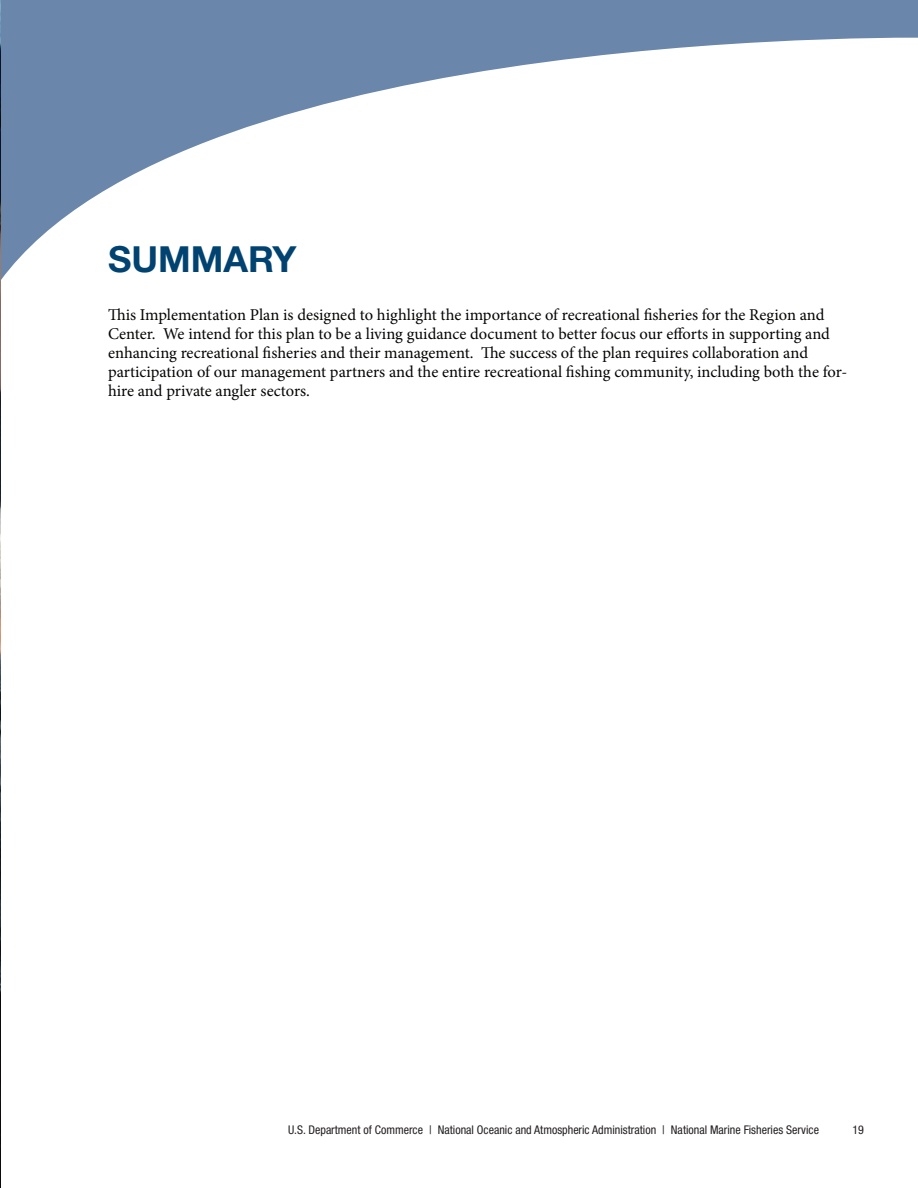
<style>
.page{position:relative;width:918px;height:1188px;background:#fff}
.page>*{position:absolute;margin:0;border:0;box-sizing:border-box;transform-origin:0 0}
.t1{font:700 36px "Helvetica Neue LT Std";color:#004270}
.t2{font:16.5px/18.9px "Minion Pro";color:#040503}
.t3{font:condensed 12px "Helvetica Neue LT Std";color:#231f20}
</style>
<div class="page">
<svg style="left:1px;top:0;width:917px;height:280px"></svg>
<img style="left:0;top:0;width:1px;height:1188px">
<h1 class="t1" style="left:108px;top:237px;width:190px">SUMMARY</h1>
<p class="t2" style="left:108px;top:305px;width:741px">This Implementation Plan is designed to highlight the importance of recreational fisheries for the Region and Center. We intend for this plan to be a living guidance document to better focus our efforts in supporting and enhancing recreational fisheries and their management. The success of the plan requires collaboration and participation of our management partners and the entire recreational fishing community, including both the for&shy;hire and private angler sectors.</p>
<p class="t3" style="left:288px;top:1123px;width:532px">U.S. Department of Commerce | National Oceanic and Atmospheric Administration | National Marine Fisheries Service</p>
<p class="t3" style="left:852px;top:1123px;width:13px">19</p>
</div>
